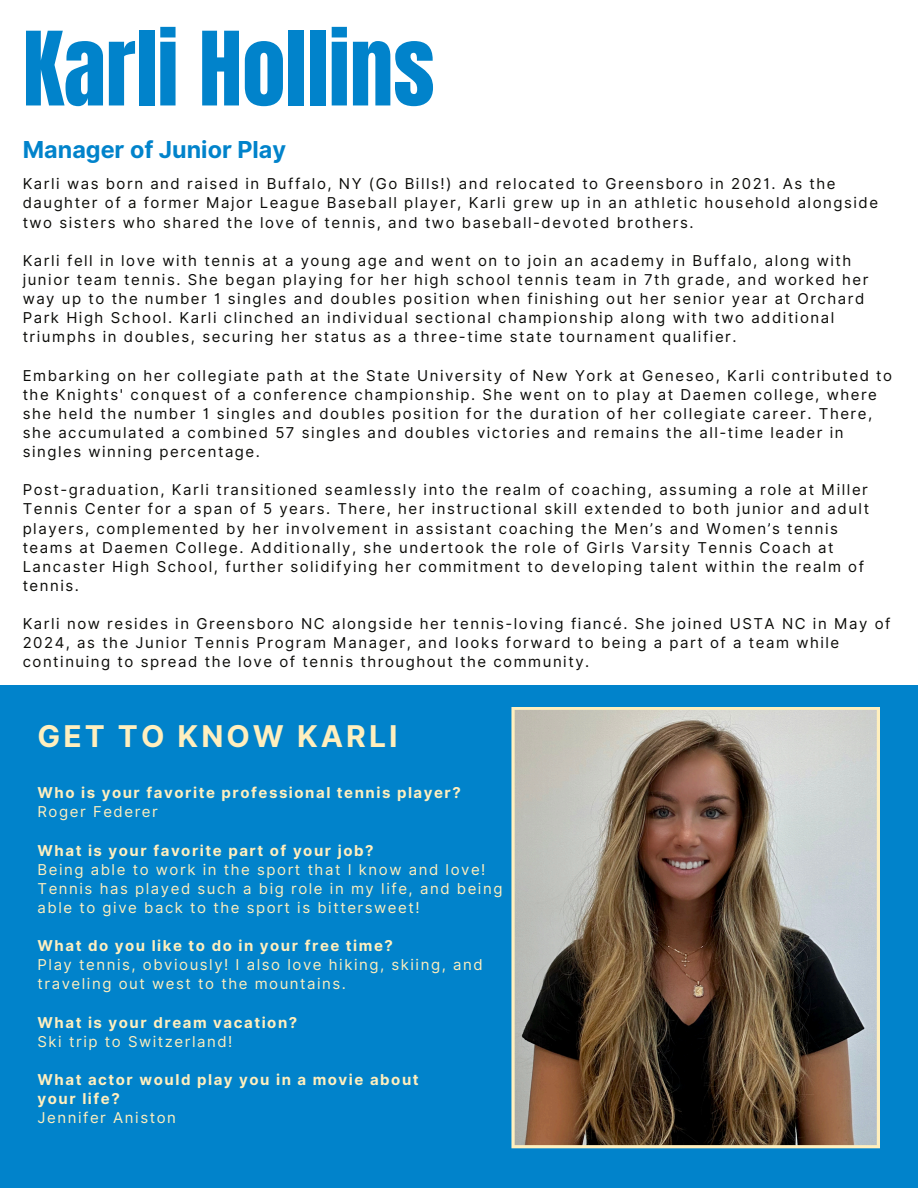
<style>
.page{position:relative;width:918px;height:1188px;background:#fff}
.page>*{position:absolute;margin:0;border:0;box-sizing:border-box;transform-origin:0 0}
.t1{font:87px "Anton";color:#0183cb}
.t2{font:700 30px "Inter";letter-spacing:.105em;color:#ffefbe}
.t3{font:700 23.4px "Inter";color:#0183cb}
.t4{font:15px/19.2px "Inter";letter-spacing:.1em;color:#0c0c09}
.t5{font:15px/19.2px "Inter";letter-spacing:.1em;color:#ffefbe}
.t6{font:700 15px "Inter";letter-spacing:.1em;color:#ffefbe}
</style>
<div class="page">
<div style="left:0;top:685px;width:917px;height:503px;background:#0183cb"></div>
<img style="left:511px;top:707px;width:369px;height:441px">
<p class="t1" style="left:23px;top:6px;width:414px">Karli Hollins</p>
<p class="t3" style="left:23px;top:136px;width:265px">Manager of Junior Play</p>
<p class="t4" style="left:23px;top:174px;width:857px">Karli was born and raised in Buffalo, NY (Go Bills!) and relocated to Greensboro in 2021. As the daughter of a former Major League Baseball player, Karli grew up in an athletic household alongside two sisters who shared the love of tennis, and two baseball-devoted brothers.</p>
<p class="t4" style="left:23px;top:251px;width:847px">Karli fell in love with tennis at a young age and went on to join an academy in Buffalo, along with junior team tennis. She began playing for her high school tennis team in 7th grade, and worked her way up to the number 1 singles and doubles position when finishing out her senior year at Orchard Park High School. Karli clinched an individual sectional championship along with two additional triumphs in doubles, securing her status as a three-time state tournament qualifier.</p>
<p class="t4" style="left:23px;top:365px;width:871px">Embarking on her collegiate path at the State University of New York at Geneseo, Karli contributed to the Knights' conquest of a conference championship. She went on to play at Daemen college, where she held the number 1 singles and doubles position for the duration of her collegiate career. There, she accumulated a combined 57 singles and doubles victories and remains the all-time leader in singles winning percentage.</p>
<p class="t4" style="left:23px;top:480px;width:848px">Post-graduation, Karli transitioned seamlessly into the realm of coaching, assuming a role at Miller Tennis Center for a span of 5 years. There, her instructional skill extended to both junior and adult players, complemented by her involvement in assistant coaching the Men’s and Women’s tennis teams at Daemen College. Additionally, she undertook the role of Girls Varsity Tennis Coach at Lancaster High School, further solidifying her commitment to developing talent within the realm of tennis.</p>
<p class="t4" style="left:23px;top:614px;width:869px">Karli now resides in Greensboro NC alongside her tennis-loving fiancé. She joined USTA NC in May of<br>2024, as the Junior Tennis Program Manager, and looks forward to being a part of a team while continuing to spread the love of tennis throughout the community.</p>
<h3 class="t2" style="left:38px;top:718px;width:361px">GET TO KNOW KARLI</h3>
<p class="t6" style="left:38px;top:784px;width:425px">Who is your favorite professional tennis player?</p>
<p class="t5" style="left:38px;top:802px;width:122px">Roger Federer</p>
<p class="t6" style="left:38px;top:841px;width:338px">What is your favorite part of your job?</p>
<p class="t5" style="left:38px;top:860px;width:466px">Being able to work in the sport that I know and love!<br>Tennis has played such a big role in my life, and being able to give back to the sport is bittersweet!</p>
<p class="t6" style="left:38px;top:937px;width:357px">What do you like to do in your free time?</p>
<p class="t5" style="left:38px;top:955px;width:447px">Play tennis, obviously! I also love hiking, skiing, and traveling out west to the mountains.</p>
<p class="t6" style="left:38px;top:1013px;width:261px">What is your dream vacation?</p>
<h2 class="t5" style="left:38px;top:1032px;width:196px">Ski trip to Switzerland!</h2>
<p class="t6" style="left:38px;top:1071px;width:383px">What actor would play you in a movie about</p>
<p class="t6" style="left:38px;top:1090px;width:84px">your life?</p>
<p class="t5" style="left:38px;top:1108px;width:140px">Jennifer Aniston</p>
</div>
